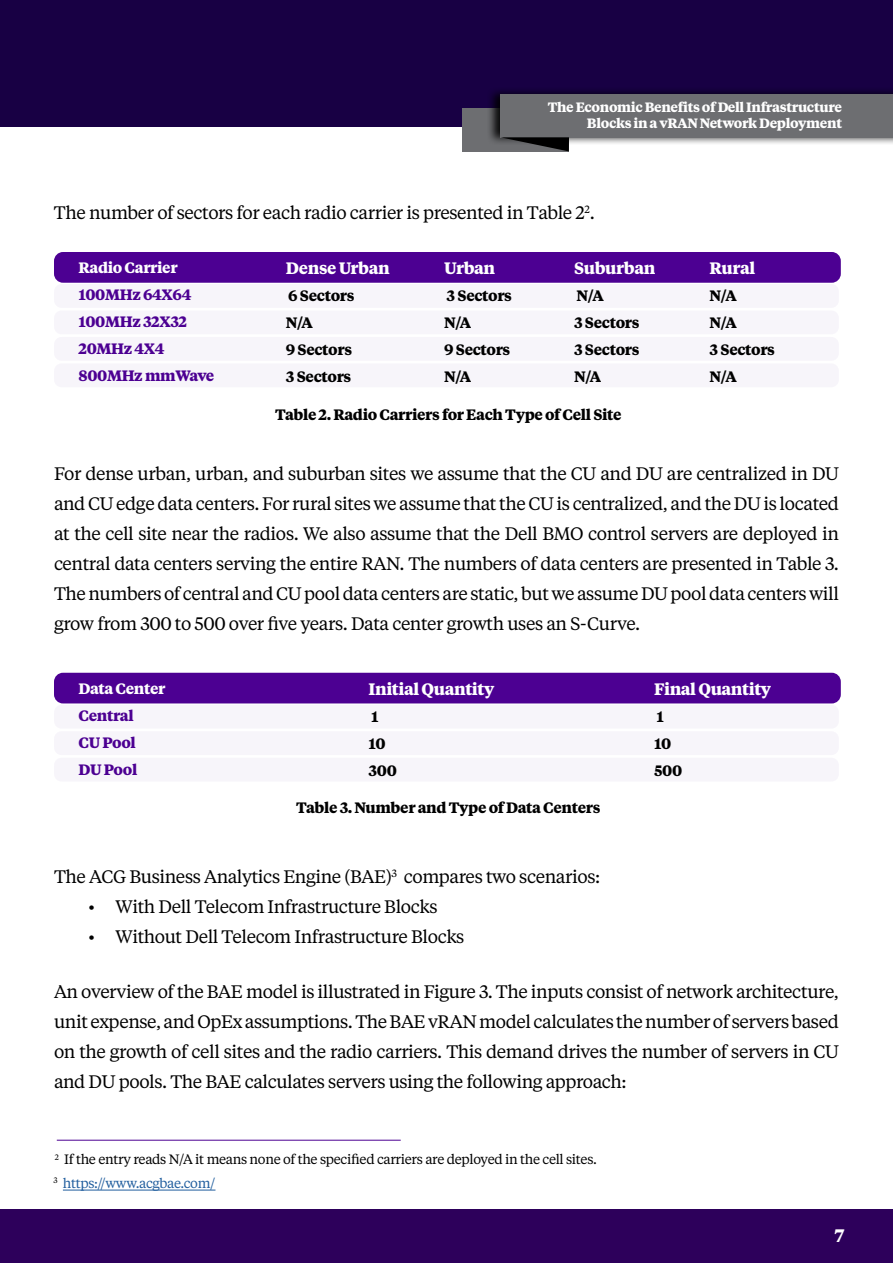
<style>
.page{position:relative;width:893px;height:1263px;background:#fff}
.page>*{position:absolute;margin:0;border:0;box-sizing:border-box;transform-origin:0 0}
.t1{font:18px/30px "Tiempos Text";letter-spacing:-.025em;color:#000;text-align:justify}
.t2{font:700 18px "Tiempos Text";color:#fff}
.t3{font:700 16.5px "Tiempos Text";letter-spacing:-.025em;color:#fff}
.t4{font:700 15px/27px "Tiempos Text";letter-spacing:-.025em;color:#000}
.t5{font:700 15px/27px "Tiempos Text";letter-spacing:-.025em;color:#4c0092}
.t6{font:700 15px "Tiempos Text";letter-spacing:-.025em;color:#fff}
.t7{font:13.5px/23.5px "Tiempos Text";letter-spacing:-.025em;color:#000}
.t8{font:700 13.5px/16.2px "Tiempos Text";letter-spacing:-.025em;color:#fff;text-align:right}
.s1{color:#215e9e}
</style>
<div class="page">
<div style="left:0;top:0;width:893px;height:127px;background:#180044"></div>
<div style="left:0;top:1209px;width:893px;height:54px;background:#2d005b"></div>
<div style="left:463px;top:108px;width:106px;height:43px;background:#6d6e71"></div>
<div style="left:486px;top:86px;width:407px;height:59px;background:#000;opacity:.92"></div>
<div style="left:501px;top:94px;width:392px;height:43px;background:#6d6e71"></div>
<svg style="left:501px;top:137px;width:68px;height:14px"></svg>
<div style="left:54px;top:252px;width:787px;height:31px;background:#4c0092;border-radius:9px"></div>
<div style="left:54px;top:673px;width:787px;height:30px;background:#4c0092;border-radius:9px"></div>
<div style="left:54px;top:284px;width:785px;height:24px;background:#f7f5fa;border-radius:8px"></div>
<div style="left:54px;top:705px;width:785px;height:24px;background:#f7f5fa;border-radius:8px"></div>
<div style="left:54px;top:337px;width:785px;height:24px;background:#f7f5fa;border-radius:8px"></div>
<div style="left:54px;top:758px;width:785px;height:24px;background:#f7f5fa;border-radius:8px"></div>
<div style="left:54px;top:310px;width:785px;height:24px;background:#f7f5fa;border-radius:8px"></div>
<div style="left:54px;top:731px;width:785px;height:24px;background:#f7f5fa;border-radius:8px"></div>
<div style="left:54px;top:363px;width:785px;height:24px;background:#f7f5fa;border-radius:8px"></div>
<hr style="left:63px;top:1190px;width:152px;height:1px;background:#215e9e">
<hr style="left:57px;top:1140px;width:344px;height:1px;background:#4c0092">
<p class="t8" style="left:548px;top:98px;width:296px">The Economic Benefits of Dell Infrastructure<br>Blocks in a vRAN Network Deployment</p>
<p class="t1" style="left:54px;top:197px;width:542px">The number of sectors for each radio carrier is presented in Table 2<sup>2</sup>.</p>
<p class="t6" style="left:78px;top:257px;width:101px">Radio Carrier</p>
<p class="t5" style="left:78px;top:281px;width:137px">100MHz 64X64<br>100MHz 32X32<br>20MHz 4X4<br>800MHz mmWave</p>
<p class="t3" style="left:286px;top:256px;width:105px">Dense Urban</p>
<p class="t4" style="left:286px;top:281px;width:70px">6 Sectors<br>N/A<br>9 Sectors<br>3 Sectors</p>
<p class="t3" style="left:444px;top:256px;width:53px">Urban</p>
<p class="t4" style="left:444px;top:281px;width:69px">3 Sectors<br>N/A<br>9 Sectors<br>N/A</p>
<p class="t3" style="left:574px;top:256px;width:83px">Suburban</p>
<p class="t4" style="left:574px;top:281px;width:67px">N/A<br>3 Sectors<br>3 Sectors<br>N/A</p>
<p class="t4" style="left:275px;top:400px;width:348px">Table 2. Radio Carriers for Each Type of Cell Site</p>
<p class="t3" style="left:710px;top:257px;width:47px">Rural</p>
<p class="t4" style="left:710px;top:282px;width:67px">N/A<br>N/A<br>3 Sectors<br>N/A</p>
<p class="t1" style="left:54px;top:458px;width:786px">For dense urban, urban, and suburban sites we assume that the CU and DU are centralized in DU and CU edge data centers. For rural sites we assume that the CU is centralized, and the DU is located at the cell site near the radios. We also assume that the Dell BMO control servers are deployed in central data centers serving the entire RAN. The numbers of data centers are presented in Table 3.<br>The numbers of central and CU pool data centers are static, but we assume DU pool data centers will grow from 300 to 500 over five years. Data center growth uses an S-Curve.</p>
<p class="t6" style="left:78px;top:678px;width:88px">Data Center</p>
<p class="t5" style="left:78px;top:701px;width:60px">Central<br>CU Pool<br>DU Pool</p>
<p class="t3" style="left:369px;top:677px;width:127px">Initial Quantity</p>
<p class="t4" style="left:369px;top:702px;width:30px">1<br>10<br>300</p>
<p class="t4" style="left:296px;top:794px;width:306px">Table 3. Number and Type of Data Centers</p>
<p class="t1" style="left:54px;top:861px;width:548px">The ACG Business Analytics Engine (BAE)<sup>3</sup> compares two scenarios:</p>
<p class="t1" style="left:88px;top:891px;width:350px">• With Dell Telecom Infrastructure Blocks</p>
<p class="t1" style="left:88px;top:921px;width:377px">• Without Dell Telecom Infrastructure Blocks</p>
<p class="t3" style="left:654px;top:677px;width:119px">Final Quantity</p>
<p class="t4" style="left:654px;top:702px;width:30px">1<br>10<br>500</p>
<p class="t1" style="left:54px;top:975px;width:786px">An overview of the BAE model is illustrated in Figure 3. The inputs consist of network architecture, unit expense, and OpEx assumptions. The BAE vRAN model calculates the number of servers based on the growth of cell sites and the radio carriers. This demand drives the number of servers in CU and DU pools. The BAE calculates servers using the following approach:</p>
<p class="t7" style="left:54px;top:1147px;width:545px"><sup>2</sup> If the entry reads N/A it means none of the specified carriers are deployed in the cell sites.<br><sup>3</sup> <span class="s1">https://www.acgbae.com/</span></p>
<p class="t2" style="left:834px;top:1223px;width:11px">7</p>
</div>
